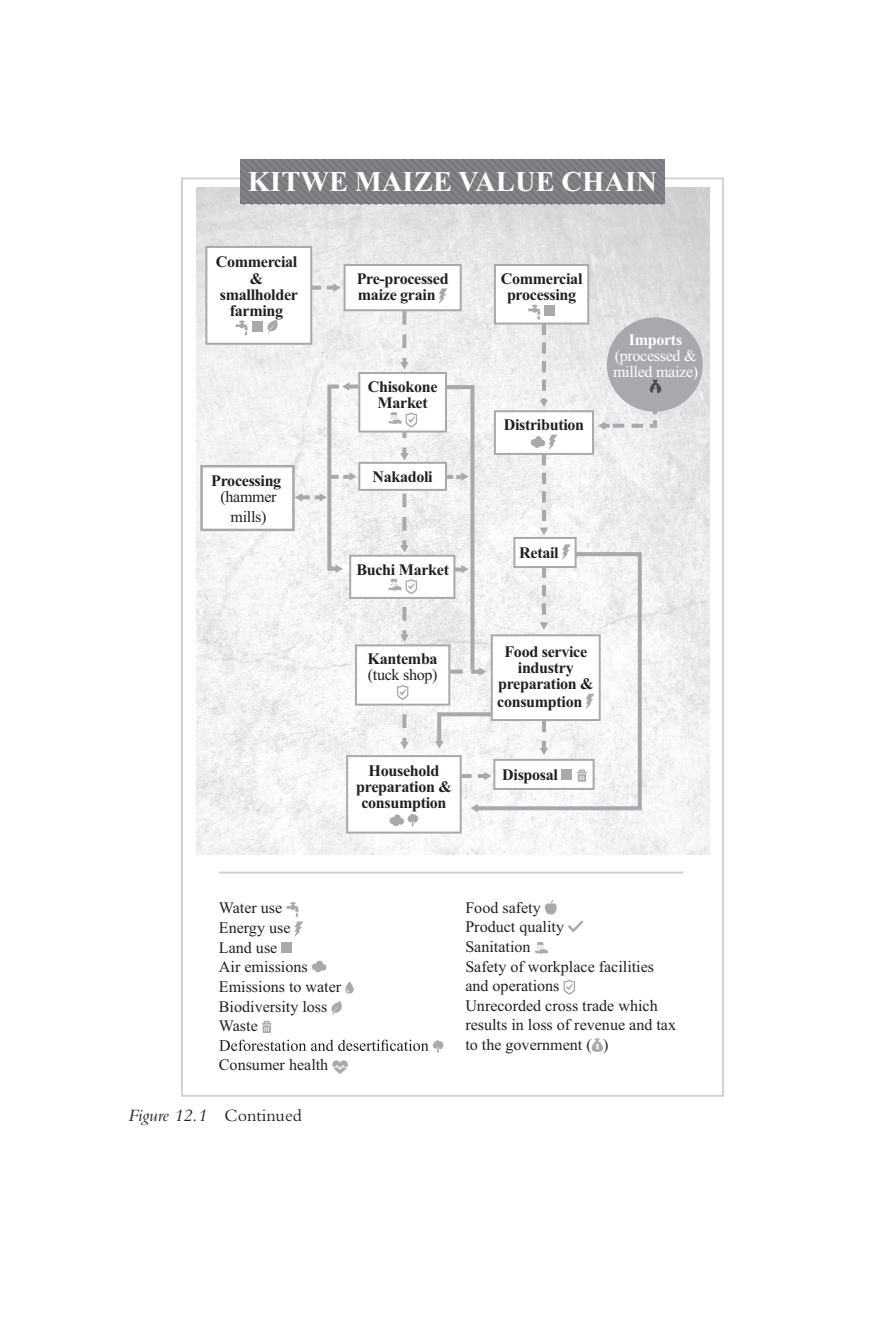
<style>
.page{position:relative;width:885px;height:1327px;background:#fff}
.page>*{position:absolute;margin:0;border:0;box-sizing:border-box;transform-origin:0 0}
.t1{font:700 28.6px "Times New Roman";letter-spacing:.005em;color:#fff}
.t2{font:italic 18px "Bembo";color:#231f20}
.t3{font:16px/19.6px "Times New Roman";color:#231f20}
.t4{font:700 16px/16px "Times New Roman";letter-spacing:-.02em;color:#231f20;text-align:center}
.t5{font:16px/16px "Times New Roman";letter-spacing:-.02em;color:#fff}
.t6{font:16px/19.2px "Times New Roman";letter-spacing:-.02em;color:#231f20;text-align:center}
.t7{font:700 16px "Times New Roman";letter-spacing:-.02em;color:#fff}
.s1{font-style:normal}
</style>
<div class="page">
<img style="left:196px;top:188px;width:513px;height:667px">
<svg style="left:240px;top:159px;width:424px;height:45px;background:#7b7d80"></svg>
<div style="left:205px;top:246px;width:107px;height:99px;background:#fff;border:2px solid #a8a9ad"></div>
<svg style="left:235px;top:320px;width:13px;height:15px"></svg>
<div style="left:252px;top:321px;width:10px;height:11px;background:#a8a9ad"></div>
<svg style="left:267px;top:319px;width:11px;height:14px"></svg>
<div style="left:343px;top:264px;width:118px;height:47px;background:#fff;border:2px solid #a8a9ad"></div>
<svg style="left:439px;top:288px;width:8px;height:16px"></svg>
<div style="left:346px;top:755px;width:115px;height:78px;background:#fff;border:2px solid #a8a9ad"></div>
<div style="left:389px;top:817px;width:7px;height:7px;background:#a8a9ad;border-radius:50%"></div>
<div style="left:392px;top:819px;width:7px;height:7px;background:#a8a9ad;border-radius:50%"></div>
<div style="left:394px;top:814px;width:6px;height:7px;background:#a8a9ad;border-radius:50%"></div>
<div style="left:397px;top:818px;width:7px;height:6px;background:#a8a9ad;border-radius:50%"></div>
<svg style="left:407px;top:814px;width:11px;height:12px"></svg>
<div style="left:494px;top:410px;width:100px;height:45px;background:#fff;border:2px solid #a8a9ad"></div>
<div style="left:530px;top:439px;width:7px;height:7px;background:#a8a9ad;border-radius:50%"></div>
<div style="left:533px;top:441px;width:7px;height:7px;background:#a8a9ad;border-radius:50%"></div>
<div style="left:535px;top:436px;width:7px;height:7px;background:#a8a9ad;border-radius:50%"></div>
<div style="left:513px;top:537px;width:63px;height:31px;background:#fff;border:2px solid #a8a9ad"></div>
<svg style="left:562px;top:544px;width:8px;height:6px"></svg>
<div style="left:494px;top:264px;width:95px;height:60px;background:#fff;border:2px solid #a8a9ad"></div>
<div style="left:544px;top:305px;width:11px;height:11px;background:#a8a9ad"></div>
<div style="left:606px;top:317px;width:96px;height:95px;background:#a8a9ad;border-radius:50%"></div>
<div style="left:200px;top:465px;width:95px;height:66px;background:#fff;border:3px solid #a8a9ad"></div>
<svg style="left:598px;top:379px;width:68px;height:51px"></svg>
<svg style="left:400px;top:311px;width:8px;height:58px"></svg>
<svg style="left:539px;top:435px;width:18px;height:100px"></svg>
<svg style="left:528px;top:304px;width:20px;height:103px"></svg>
<svg style="left:311px;top:283px;width:30px;height:9px"></svg>
<div style="left:358px;top:372px;width:89px;height:60px;background:#fff;border:2px solid #a8a9ad"></div>
<div style="left:355px;top:644px;width:95px;height:61px;background:#fff;border:2px solid #a8a9ad"></div>
<svg style="left:397px;top:684px;width:11px;height:65px"></svg>
<svg style="left:295px;top:382px;width:191px;height:294px"></svg>
<svg style="left:450px;top:550px;width:193px;height:262px"></svg>
<svg style="left:470px;top:804px;width:8px;height:8px"></svg>
<svg style="left:435px;top:710px;width:60px;height:38px"></svg>
<svg style="left:461px;top:772px;width:30px;height:8px"></svg>
<hr style="left:219px;top:871px;width:464px;height:2px;background:#d1d2d4">
<svg style="left:286px;top:902px;width:17px;height:34px"></svg>
<div style="left:281px;top:942px;width:11px;height:10px;background:#a8a9ad"></div>
<div style="left:312px;top:963px;width:6px;height:7px;background:#a8a9ad;border-radius:50%"></div>
<div style="left:315px;top:965px;width:6px;height:7px;background:#a8a9ad;border-radius:50%"></div>
<div style="left:316px;top:960px;width:7px;height:7px;background:#a8a9ad;border-radius:50%"></div>
<div style="left:319px;top:964px;width:7px;height:7px;background:#a8a9ad;border-radius:50%"></div>
<svg style="left:345px;top:981px;width:8px;height:12px"></svg>
<svg style="left:331px;top:1001px;width:11px;height:14px"></svg>
<svg style="left:262px;top:1021px;width:9px;height:12px"></svg>
<svg style="left:219px;top:1039px;width:224px;height:13px"></svg>
<svg style="left:332px;top:1060px;width:16px;height:14px"></svg>
<svg style="left:544px;top:900px;width:12px;height:15px"></svg>
<svg style="left:568px;top:920px;width:15px;height:12px"></svg>
<svg style="left:534px;top:942px;width:14px;height:11px"></svg>
<svg style="left:563px;top:979px;width:12px;height:15px"></svg>
<svg style="left:591px;top:1038px;width:13px;height:14px"></svg>
<h1 class="t1" style="left:248px;top:161px;width:411px">KITWE MAIZE VALUE CHAIN</h1>
<p class="t4" style="left:216px;top:254px;width:84px">Commercial &amp; smallholder farming</p>
<p class="t4" style="left:211px;top:472px;width:71px">Processing</p>
<p class="t6" style="left:220px;top:487px;width:58px">(hammer mills)</p>
<p class="t4" style="left:356px;top:270px;width:93px;text-align:left">Pre-processed maize grain</p>
<p class="t4" style="left:368px;top:378px;width:71px">Chisokone<br>Market</p>
<p class="t4" style="left:372px;top:468px;width:62px">Nakadoli</p>
<p class="t4" style="left:356px;top:561px;width:94px">Buchi Market</p>
<p class="t4" style="left:500px;top:270px;width:83px">Commercial processing</p>
<p class="t4" style="left:503px;top:416px;width:82px">Distribution</p>
<p class="t7" style="left:628px;top:329px;width:55px">Imports</p>
<p class="t5" style="left:613px;top:347px;width:87px">(processed &amp; milled maize)</p>
<p class="t4" style="left:519px;top:544px;width:41px">Retail</p>
<p class="t4" style="left:367px;top:650px;width:72px">Kantemba</p>
<p class="t6" style="left:368px;top:665px;width:71px">(tuck shop)</p>
<p class="t4" style="left:498px;top:643px;width:97px">Food service industry preparation &amp;</p>
<p class="t4" style="left:497px;top:693px;width:87px">consumption</p>
<p class="t4" style="left:356px;top:762px;width:97px">Household preparation &amp; consumption</p>
<p class="t4" style="left:502px;top:766px;width:57px">Disposal</p>
<p class="t3" style="left:219px;top:898px;width:124px">Water use<br>Energy use<br>Land use<br>Air emissions<br>Emissions to water<br>Biodiversity loss<br>Waste</p>
<p class="t3" style="left:219px;top:1055px;width:111px">Consumer health</p>
<p class="t2" style="left:128px;top:1104px;width:175px">Figure 12.1 <span class="s1">Continued</span></p>
<p class="t3" style="left:465px;top:897px;width:212px">Food safety<br>Product quality<br>Sanitation<br>Safety of workplace facilities and operations<br>Unrecorded cross trade which results in loss of revenue and tax to the government ( )</p>
</div>
